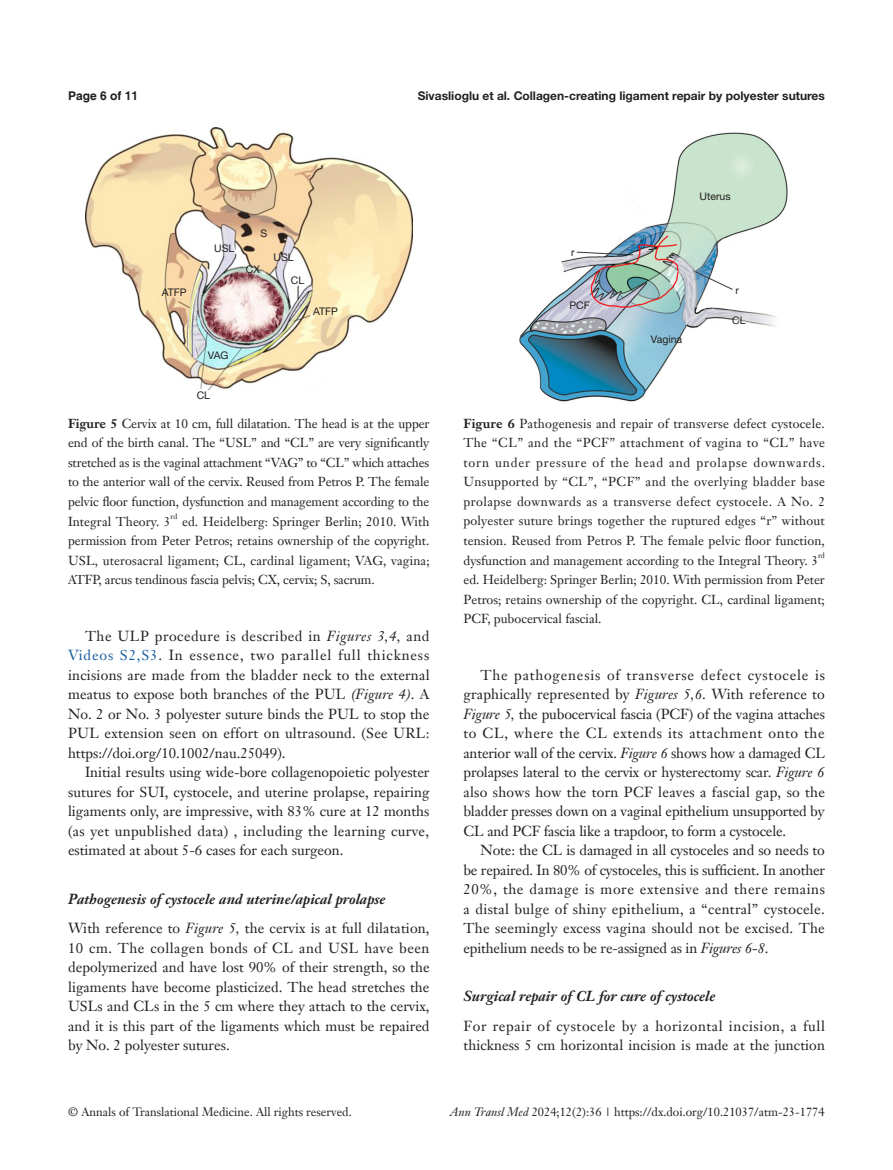
<style>
.page{position:relative;width:893px;height:1170px;background:#fff}
.page>*{position:absolute;margin:0;border:0;box-sizing:border-box;transform-origin:0 0}
.t1{font:14.25px/19.5px "Janson Text LT";letter-spacing:.005em;color:#231f20;text-align:justify}
.t2{font:italic 700 14.25px/29.2px "Janson Text LT";color:#231f20}
.t3{font:12.75px/19.5px "Janson Text LT";color:#231f20;text-align:justify}
.t4{font:12px "Janson Text LT";color:#231f20}
.t5{font:700 12px "Helvetica Neue LT Pro";color:#231f20}
.t6{font:700 12px "Helvetica";color:#231f20}
.t7{font:10.5px/22.5px "Helvetica Neue LT Pro";color:#231f20}
.t8{font:7.5px "Janson Text LT";color:#231f20}
.s1{font-weight:700}
.s2{font-style:italic}
.s3{color:#175d9e}
.s4{font-weight:400;font-style:normal}
.s5{font-weight:400}
</style>
<div class="page">
<img style="left:519px;top:132px;width:268px;height:270px">
<img style="left:85px;top:128px;width:327px;height:263px">
<p class="t6" style="left:68px;top:88px;width:72px">Page 6 of 11</p>
<p class="t5" style="left:418px;top:88px;width:409px">Sivaslioglu et al. Collagen-creating ligament repair by polyester sutures</p>
<p class="t7" style="left:162px;top:280px;width:26px">ATFP</p>
<p class="t7" style="left:214px;top:237px;width:22px">USL</p>
<p class="t7" style="left:260px;top:222px;width:8px">S</p>
<p class="t7" style="left:246px;top:258px;width:15px">CX</p>
<p class="t7" style="left:291px;top:246px;width:15px;text-indent:-17px">USL<br>CL</p>
<p class="t7" style="left:313px;top:299px;width:26px">ATFP</p>
<p class="t7" style="left:208px;top:343px;width:22px">VAG</p>
<p class="t7" style="left:197px;top:384px;width:15px">CL</p>
<p class="t3" style="left:68px;top:413px;width:363px"><span class="s1">Figure 5</span> Cervix at 10 cm, full dilatation. The head is at the upper end of the birth canal. The “USL” and “CL” are very significantly stretched as is the vaginal attachment “VAG” to “CL” which attaches to the anterior wall of the cervix. Reused from Petros P. The female pelvic floor function, dysfunction and management according to the Integral Theory. 3</p>
<p class="t8" style="left:171px;top:512px;width:8px">rd</p>
<p class="t3" style="left:68px;top:511px;width:363px;text-indent:114px">ed. Heidelberg: Springer Berlin; 2010. With permission from Peter Petros; retains ownership of the copyright.<br>USL, uterosacral ligament; CL, cardinal ligament; VAG, vagina; ATFP, arcus tendinous fascia pelvis; CX, cervix; S, sacrum.</p>
<p class="t1" style="left:68px;top:625px;width:363px;text-indent:17px">The ULP procedure is described in <span class="s2">Figures 3,4,</span> and <span class="s3">Videos S2,S3</span>. In essence, two parallel full thickness incisions are made from the bladder neck to the external meatus to expose both branches of the PUL <span class="s2">(Figure 4)</span>. A No. 2 or No. 3 polyester suture binds the PUL to stop the PUL extension seen on effort on ultrasound. (See URL: https://doi.org/10.1002/nau.25049).</p>
<p class="t1" style="left:68px;top:762px;width:363px;text-indent:17px">Initial results using wide-bore collagenopoietic polyester sutures for SUI, cystocele, and uterine prolapse, repairing ligaments only, are impressive, with 83% cure at 12 months (as yet unpublished data) , including the learning curve, estimated at about 5-6 cases for each surgeon.</p>
<p class="t2" style="left:68px;top:884px;width:363px">Pathogenesis of cystocele and uterine/apical prolapse<br><span class="s4">With reference to</span> <span class="s5">Figure 5,</span> <span class="s4">the cervix is at full dilatation,</span></p>
<p class="t1" style="left:68px;top:937px;width:363px">10 cm. The collagen bonds of CL and USL have been depolymerized and have lost 90% of their strength, so the ligaments have become plasticized. The head stretches the USLs and CLs in the 5 cm where they attach to the cervix, and it is this part of the ligaments which must be repaired by No. 2 polyester sutures.</p>
<p class="t7" style="left:571px;top:240px;width:5px">r</p>
<p class="t7" style="left:569px;top:293px;width:22px">PCF</p>
<p class="t7" style="left:699px;top:184px;width:33px">Uterus</p>
<p class="t7" style="left:651px;top:328px;width:33px">Vagina</p>
<p class="t7" style="left:735px;top:279px;width:5px">r</p>
<p class="t7" style="left:732px;top:309px;width:15px">CL</p>
<p class="t3" style="left:463px;top:413px;width:363px"><span class="s1">Figure 6</span> Pathogenesis and repair of transverse defect cystocele.<br>The “CL” and the “PCF” attachment of vagina to “CL” have torn under pressure of the head and prolapse downwards.<br>Unsupported by “CL”, “PCF” and the overlying bladder base prolapse downwards as a transverse defect cystocele. A No. 2 polyester suture brings together the ruptured edges “r” without tension. Reused from Petros P. The female pelvic floor function, dysfunction and management according to the Integral Theory. 3</p>
<p class="t8" style="left:818px;top:551px;width:8px">rd</p>
<p class="t3" style="left:463px;top:569px;width:363px">ed. Heidelberg: Springer Berlin; 2010. With permission from Peter Petros; retains ownership of the copyright. CL, cardinal ligament; PCF, pubocervical fascial.</p>
<p class="t1" style="left:463px;top:664px;width:363px;text-indent:17px">The pathogenesis of transverse defect cystocele is graphically represented by <span class="s2">Figures 5,6</span>. With reference to <span class="s2">Figure 5,</span> the pubocervical fascia (PCF) of the vagina attaches to CL, where the CL extends its attachment onto the anterior wall of the cervix. <span class="s2">Figure 6</span> shows how a damaged CL prolapses lateral to the cervix or hysterectomy scar. <span class="s2">Figure 6 </span>also shows how the torn PCF leaves a fascial gap, so the bladder presses down on a vaginal epithelium unsupported by CL and PCF fascia like a trapdoor, to form a cystocele.</p>
<p class="t1" style="left:463px;top:840px;width:363px;text-indent:17px">Note: the CL is damaged in all cystoceles and so needs to be repaired. In 80% of cystoceles, this is sufficient. In another 20%, the damage is more extensive and there remains a distal bulge of shiny epithelium, a “central” cystocele.<br>The seemingly excess vagina should not be excised. The epithelium needs to be re-assigned as in <span class="s2">Figures 6-8</span>.</p>
<p class="t2" style="left:463px;top:981px;width:253px">Surgical repair of CL for cure of cystocele</p>
<p class="t1" style="left:463px;top:1015px;width:363px">For repair of cystocele by a horizontal incision, a full thickness 5 cm horizontal incision is made at the junction</p>
<p class="t4" style="left:68px;top:1104px;width:285px">© Annals of Translational Medicine. All rights reserved.</p>
<p class="t4" style="left:450px;top:1104px;width:376px"><span class="s2">Ann Transl Med</span> 2024;12(2):36 | https://dx.doi.org/10.21037/atm-23-1774</p>
</div>
